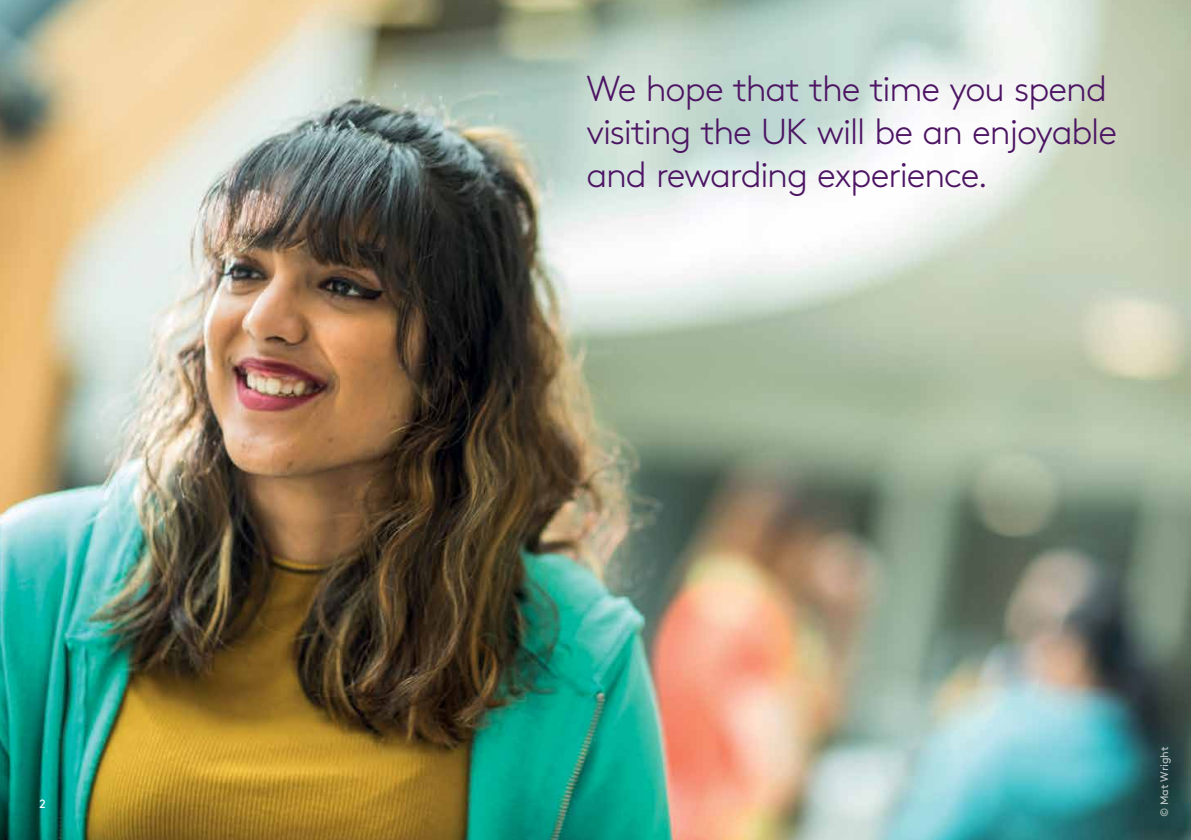
<style>
.page{position:relative;width:1191px;height:840px;background:#fff}
.page>*{position:absolute;margin:0;border:0;box-sizing:border-box;transform-origin:0 0}
.t1{font:300 36px/43.2px "Brown Pro";letter-spacing:-.035em;color:#4c1463}
.t2{font:12px "Brown Pro";color:#fff}
.t3{font:11px "Brown Pro";letter-spacing:-.005em;color:#fff}
</style>
<div class="page">
<img style="left:0;top:0;width:1191px;height:839px">
<p class="t2" style="left:39px;top:793px;width:8px">2</p>
<p class="t1" style="left:586px;top:64px;width:532px">We hope that the time you spend visiting the UK will be an enjoyable and rewarding experience.</p>
<p class="t3" style="left:1156px;top:816px;width:72px;rotate:-90deg">© Mat Wright</p>
</div>
